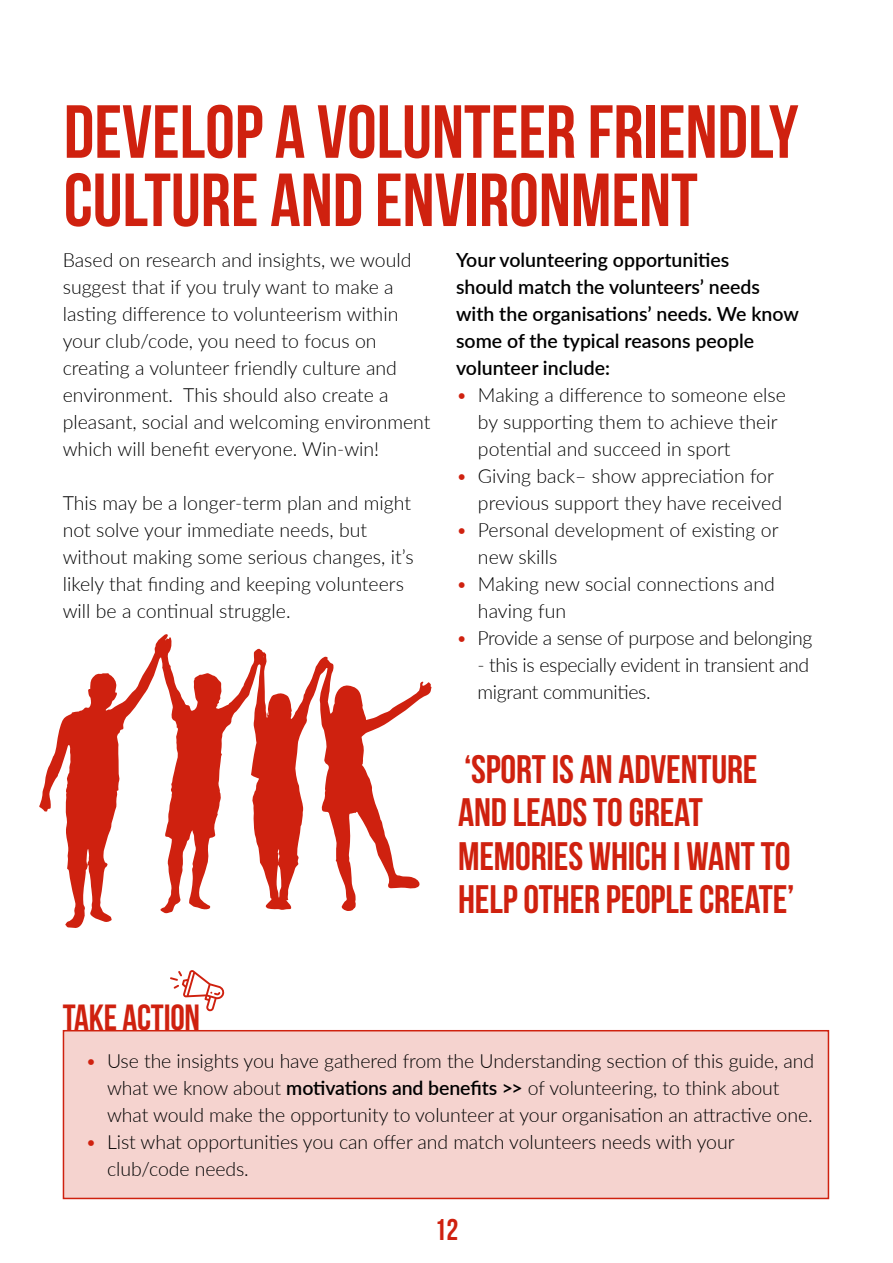
<style>
.page{position:relative;width:893px;height:1263px;background:#fff}
.page>*{position:absolute;margin:0;border:0;box-sizing:border-box;transform-origin:0 0}
.t1{font:75px/68.2px "Bebas Neue";color:#cf210f}
.t2{font:39.75px/43.5px "Bebas Neue";letter-spacing:-.005em;color:#cf210f}
.t3{font:36.3px "Bebas Neue";letter-spacing:-.005em;color:#cf210f}
.t4{font:30px "Bebas Neue";color:#cf210f}
.t5{font:300 19.5px/27px "Lato";color:#000}
.t6{font:600 19.5px/27px "Lato";color:#000}
.t7{font:300 19.5px/27px "Lato";letter-spacing:-.02em;color:#000}
.s1{color:#cf210f}
.s2{font-weight:600}
</style>
<div class="page">
<svg style="left:39px;top:634px;width:393px;height:294px"></svg>
<div style="left:63px;top:1031px;width:765px;height:167px;background:#f5d3cf"></div>
<div style="left:63px;top:1030px;width:766px;height:169px;border:2px solid #cf210f"></div>
<svg style="left:170px;top:970px;width:55px;height:42px"></svg>
<h1 class="t1" style="left:64px;top:97px;width:736px">DEVELOP A VOLUNTEER FRIENDLY<br>CULTURE AND ENVIRONMENT</h1>
<p class="t5" style="left:63px;top:245px;width:369px">Based on research and insights, we would suggest that if you truly want to make a lasting difference to volunteerism within your club/code, you need to focus on creating a volunteer friendly culture and environment. This should also create a pleasant, social and welcoming environment which will benefit everyone. Win-win!</p>
<p class="t5" style="left:63px;top:488px;width:352px">This may be a longer-term plan and might not solve your immediate needs, but without making some serious changes, it’s likely that finding and keeping volunteers will be a continual struggle.</p>
<p class="t6" style="left:456px;top:245px;width:344px">Your volunteering opportunities<br>should match the volunteers’ needs with the organisations’ needs. We know some of the typical reasons people volunteer include:</p>
<p class="t5" style="left:478px;top:380px;width:310px;text-indent:-22px"><span class="s1">•</span> Making a difference to someone else by supporting them to achieve their potential and succeed in sport</p>
<p class="t5" style="left:478px;top:461px;width:306px;text-indent:-22px"><span class="s1">•</span> Giving back– show appreciation for previous support they have received</p>
<p class="t5" style="left:478px;top:516px;width:302px;text-indent:-22px"><span class="s1">•</span> Personal development of existing or new skills</p>
<p class="t5" style="left:478px;top:570px;width:298px;text-indent:-22px"><span class="s1">•</span> Making new social connections and having fun</p>
<p class="t7" style="left:456px;top:624px;width:358px"><span class="s1">•</span> Provide a sense of purpose and belonging</p>
<p class="t7" style="left:478px;top:651px;width:333px">- this is especially evident in transient and migrant communities.</p>
<h2 class="t2" style="left:458px;top:747px;width:338px">‘SPORT IS AN ADVENTURE<br>AND LEADS TO GREAT<br>MEMORIES WHICH I WANT TO<br>HELP OTHER PEOPLE CREATE’</h2>
<h3 class="t3" style="left:63px;top:997px;width:139px">TAKE ACTION</h3>
<p class="t5" style="left:107px;top:1047px;width:708px;text-indent:-22px"><span class="s1">•</span> Use the insights you have gathered from the Understanding section of this guide, and what we know about <span class="s2">motivations and benefits &gt;&gt;</span> of volunteering, to think about what would make the opportunity to volunteer at your organisation an attractive one.</p>
<p class="t5" style="left:107px;top:1128px;width:629px;text-indent:-22px"><span class="s1">•</span> List what opportunities you can offer and match volunteers needs with your club/code needs.</p>
<h3 class="t4" style="left:435px;top:1214px;width:25px">12</h3>
</div>
